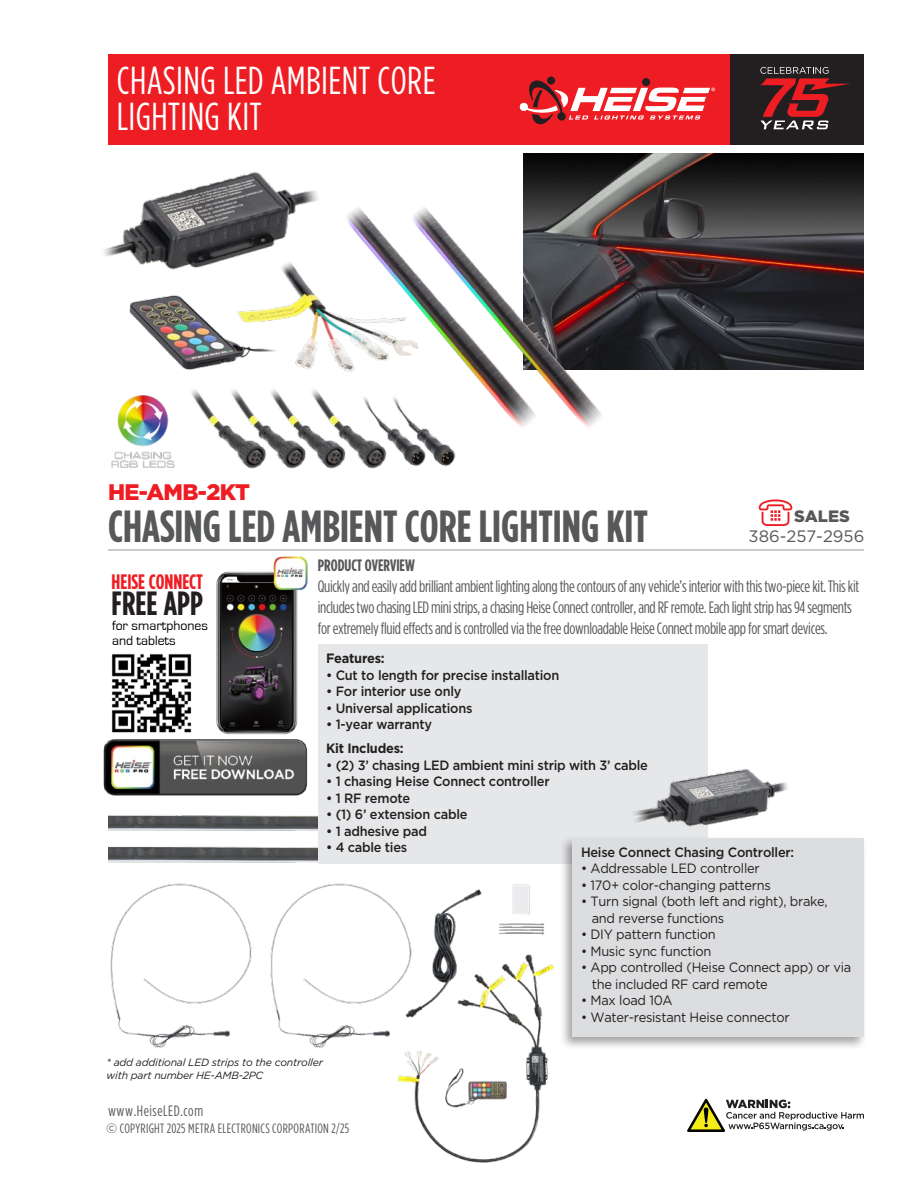
<style>
.page{position:relative;width:918px;height:1188px;background:#fff}
.page>*{position:absolute;margin:0;border:0;box-sizing:border-box;transform-origin:0 0}
.t1{font:700 45px "Gotham Condensed";color:#57585a}
.t2{font:39px/36px "Gotham Condensed";letter-spacing:.01em;color:#fff}
.t3{font:700 33.6px "Gotham Condensed";color:#231f20}
.t4{font:900 22.5px "Gotham";letter-spacing:-.03em;color:#ee1d23}
.t5{font:700 20.85px "Gotham Condensed";color:#ee1d23}
.t6{font:16.5px/21px "Gotham Condensed";letter-spacing:-.02em;color:#57585a}
.t7{font:700 16.5px "Gotham Condensed";color:#57585a}
.t8{font:16.5px "Gotham";color:#57585a}
.t9{font:900 16.5px "Gotham";color:#57585a}
.t10{font:15px "Gotham Condensed";letter-spacing:.04em;color:#57585a}
.t11{font:13.8px/15px "Eurostile";color:#000}
.t12{font:500 13.5px "Gotham";letter-spacing:-.02em;color:#231f20;scale:.95 1}
.t13{font:13.5px/16.5px "Gotham";letter-spacing:-.02em;color:#231f20;scale:.95 1}
.t14{font:13.5px "Gotham Condensed";letter-spacing:.02em;color:#57585a}
.t15{font:700 13.5px "Gotham";letter-spacing:-.02em;color:#231f20;scale:.95 1}
.t16{font:italic 10.5px/12.6px "Gotham";letter-spacing:-.02em;color:#231f20}
.s1{font-family:"Gotham"}
</style>
<div class="page">
<div style="left:108px;top:54px;width:756px;height:91px;background:#ee1d23"></div>
<div style="left:730px;top:54px;width:134px;height:91px;background:#231f20"></div>
<svg style="left:760px;top:67px;width:90px;height:62px"></svg>
<hr style="left:108px;top:549px;width:756px;height:2px;background:#babbbe">
<img style="left:108px;top:815px;width:210px;height:6px">
<img style="left:108px;top:821px;width:210px;height:42px">
<div style="left:547px;top:77px;width:8px;height:8px;background:#231f20;border-radius:50%"></div>
<svg style="left:520px;top:79px;width:195px;height:45px"></svg>
<div style="left:318px;top:645px;width:389px;height:219px;background:#e6e7e9"></div>
<svg style="left:687px;top:1099px;width:177px;height:33px"></svg>
<svg style="left:759px;top:500px;width:33px;height:26px"></svg>
<img style="left:638px;top:153px;width:226px;height:217px">
<img style="left:398px;top:884px;width:156px;height:279px">
<img style="left:110px;top:883px;width:318px;height:168px">
<img style="left:103px;top:153px;width:535px;height:316px">
<img style="left:106px;top:394px;width:73px;height:75px">
<img style="left:205px;top:549px;width:108px;height:174px">
<img style="left:103px;top:723px;width:205px;height:73px">
<img style="left:110px;top:653px;width:83px;height:82px">
<div style="left:560px;top:835px;width:308px;height:215px;background:#231f20;opacity:.4"></div>
<div style="left:573px;top:838px;width:291px;height:199px;background:#dcdddf"></div>
<img style="left:595px;top:756px;width:206px;height:82px">
<h2 class="t2" style="left:117px;top:62px;width:320px">CHASING LED AMBIENT CORE<br>LIGHTING KIT</h2>
<h3 class="t4" style="left:108px;top:479px;width:144px">HE-AMB-2KT</h3>
<h1 class="t1" style="left:108px;top:501px;width:542px">CHASING LED AMBIENT CORE LIGHTING KIT</h1>
<p class="t9" style="left:794px;top:507px;width:57px">SALES</p>
<p class="t8" style="left:749px;top:527px;width:117px">386-257-2956</p>
<p class="t5" style="left:112px;top:570px;width:93px">HEISE CONNECT</p>
<h3 class="t3" style="left:112px;top:584px;width:93px">FREE APP</h3>
<p class="t11" style="left:112px;top:618px;width:97px">for smartphones and tablets</p>
<p class="t7" style="left:318px;top:556px;width:99px">PRODUCT OVERVIEW</p>
<p class="t6" style="left:318px;top:576px;width:543px">Quickly and easily add brilliant ambient lighting along the contours of any vehicle’s interior with this two-piece kit. This kit includes two chasing LED mini strips, a chasing Heise Connect controller, and RF remote. Each light strip has 94 segments for extremely fluid effects and is controlled via the free downloadable Heise Connect mobile app for smart devices.</p>
<p class="t15" style="left:326px;top:651px;width:63px">Features:</p>
<p class="t12" style="left:326px;top:667px;width:247px">• Cut to length for precise installation</p>
<p class="t12" style="left:326px;top:684px;width:144px">• For interior use only</p>
<p class="t12" style="left:326px;top:700px;width:156px">• Universal applications</p>
<p class="t12" style="left:326px;top:717px;width:113px">• 1-year warranty</p>
<p class="t15" style="left:326px;top:741px;width:83px">Kit Includes:</p>
<p class="t12" style="left:326px;top:757px;width:340px">• (2) 3’ chasing LED ambient mini strip with 3’ cable</p>
<p class="t12" style="left:326px;top:774px;width:237px">• 1 chasing Heise Connect controller</p>
<p class="t12" style="left:326px;top:790px;width:90px">• 1 RF remote</p>
<p class="t12" style="left:326px;top:807px;width:150px">• (1) 6’ extension cable</p>
<p class="t12" style="left:326px;top:823px;width:108px">• 1 adhesive pad</p>
<p class="t12" style="left:326px;top:840px;width:87px">• 4 cable ties</p>
<p class="t12" style="left:581px;top:844px;width:226px">Heise Connect Chasing Controller:</p>
<p class="t13" style="left:581px;top:860px;width:190px">• Addressable LED controller</p>
<p class="t13" style="left:581px;top:876px;width:201px">• 170+ color-changing patterns</p>
<p class="t13" style="left:592px;top:893px;width:250px;text-indent:-11px">• Turn signal (both left and right), brake, and reverse functions</p>
<p class="t13" style="left:581px;top:926px;width:143px">• DIY pattern function</p>
<p class="t13" style="left:581px;top:942px;width:139px">• Music sync function</p>
<p class="t13" style="left:592px;top:959px;width:275px;text-indent:-11px">• App controlled (Heise Connect app) or via the included RF card remote</p>
<p class="t13" style="left:581px;top:992px;width:98px">• Max load 10A</p>
<p class="t13" style="left:581px;top:1008px;width:221px">• Water-resistant Heise connector</p>
<p class="t16" style="left:106px;top:1056px;width:218px">* add additional LED strips to the controller with part number HE-AMB-2PC</p>
<p class="t10" style="left:108px;top:1103px;width:97px">www.HeiseLED.com</p>
<p class="t14" style="left:106px;top:1121px;width:245px"><span class="s1">©</span> COPYRIGHT 2025 METRA ELECTRONICS CORPORATION 2/25</p>
</div>
